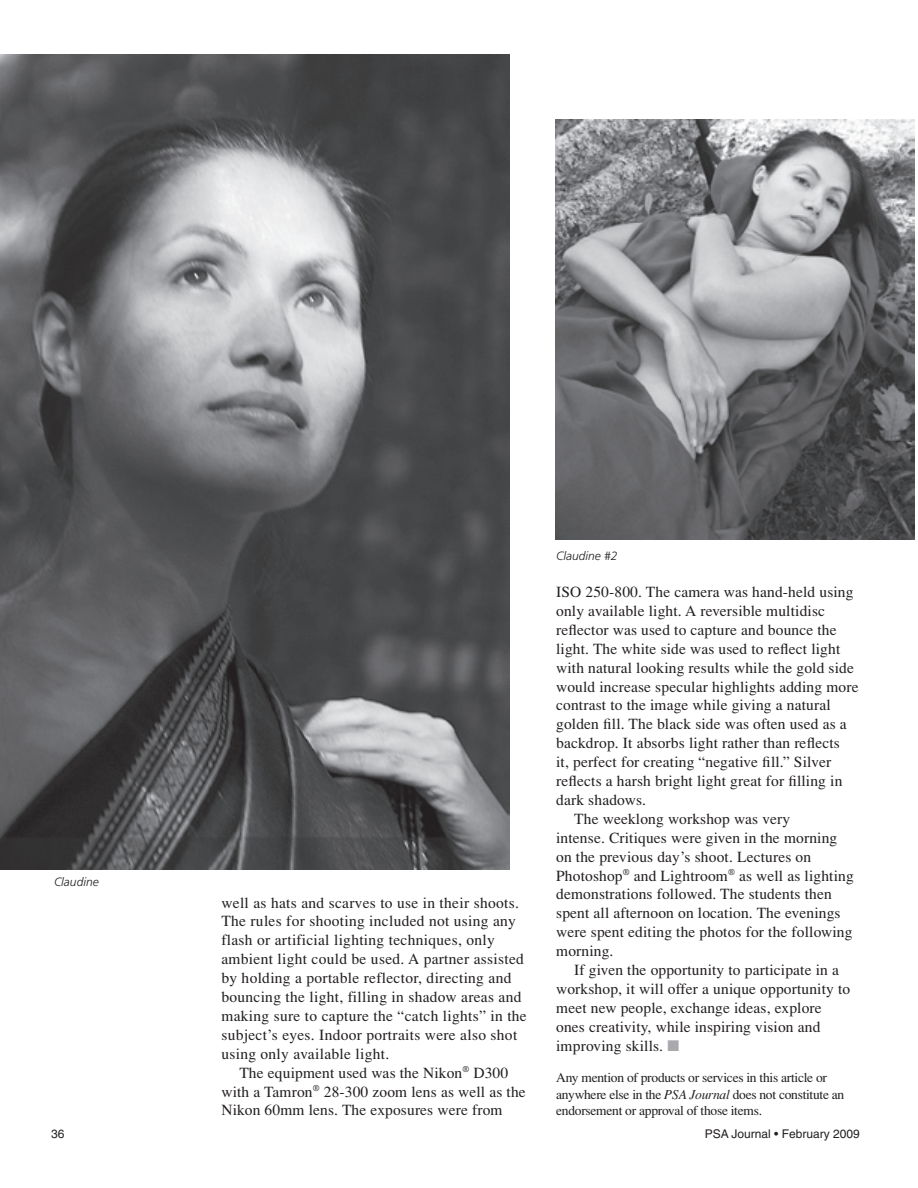
<style>
.page{position:relative;width:918px;height:1188px;background:#fff}
.page>*{position:absolute;margin:0;border:0;box-sizing:border-box;transform-origin:0 0}
.t1{font:15.45px/18.9px "Times";letter-spacing:.01em;color:#231f20}
.t2{font:13.5px/16.5px "Times";letter-spacing:-.02em;color:#231f20}
.t3{font:12px "Helvetica";color:#231f20}
.t4{font:italic 300 12px "Frutiger";color:#231f20}
.s1{color:#a8a9ad}
.s2{font-style:italic}
</style>
<div class="page">
<img style="left:0;top:55px;width:509px;height:815px">
<img style="left:555px;top:120px;width:360px;height:420px">
<p class="t4" style="left:54px;top:875px;width:46px">Claudine</p>
<p class="t1" style="left:221px;top:893px;width:307px">well as hats and scarves to use in their shoots.<br>The rules for shooting included not using any flash or artificial lighting techniques, only ambient light could be used. A partner assisted by holding a portable reflector, directing and bouncing the light, filling in shadow areas and making sure to capture the “catch lights” in the subject’s eyes. Indoor portraits were also shot using only available light.</p>
<p class="t1" style="left:221px;top:1063px;width:306px;text-indent:18px">The equipment used was the Nikon<sup>®</sup> D300 with a Tamron<sup>®</sup> 28-300 zoom lens as well as the<br>Nikon 60mm lens. The exposures were from</p>
<p class="t4" style="left:556px;top:549px;width:63px">Claudine #2</p>
<p class="t1" style="left:556px;top:582px;width:299px">ISO 250-800. The camera was hand-held using</p>
<p class="t1" style="left:556px;top:601px;width:270px">only available light. A reversible multidisc</p>
<p class="t1" style="left:556px;top:620px;width:282px">reflector was used to capture and bounce the</p>
<p class="t1" style="left:556px;top:639px;width:286px">light. The white side was used to reflect light</p>
<p class="t1" style="left:556px;top:658px;width:299px">with natural looking results while the gold side</p>
<p class="t1" style="left:556px;top:677px;width:304px">would increase specular highlights adding more</p>
<p class="t1" style="left:556px;top:696px;width:276px">contrast to the image while giving a natural</p>
<p class="t1" style="left:556px;top:715px;width:292px">golden fill. The black side was often used as a</p>
<p class="t1" style="left:556px;top:734px;width:285px">backdrop. It absorbs light rather than reflects</p>
<p class="t1" style="left:556px;top:752px;width:277px">it, perfect for creating “negative fill.” Silver</p>
<p class="t1" style="left:556px;top:771px;width:288px">reflects a harsh bright light great for filling in</p>
<p class="t1" style="left:556px;top:790px;width:91px">dark shadows.</p>
<p class="t1" style="left:574px;top:809px;width:217px">The weeklong workshop was very</p>
<p class="t1" style="left:556px;top:828px;width:283px">intense. Critiques were given in the morning</p>
<p class="t1" style="left:556px;top:847px;width:256px">on the previous day’s shoot. Lectures on</p>
<p class="t1" style="left:556px;top:866px;width:299px">Photoshop<sup>®</sup> and Lightroom<sup>®</sup> as well as lighting</p>
<p class="t1" style="left:556px;top:885px;width:277px">demonstrations followed. The students then</p>
<p class="t1" style="left:556px;top:904px;width:286px">spent all afternoon on location. The evenings</p>
<p class="t1" style="left:556px;top:923px;width:298px">were spent editing the photos for the following</p>
<p class="t1" style="left:556px;top:941px;width:59px">morning.</p>
<p class="t1" style="left:574px;top:960px;width:266px">If given the opportunity to participate in a</p>
<p class="t1" style="left:556px;top:979px;width:296px">workshop, it will offer a unique opportunity to</p>
<p class="t1" style="left:556px;top:998px;width:267px">meet new people, exchange ideas, explore</p>
<p class="t1" style="left:556px;top:1017px;width:266px">ones creativity, while inspiring vision and</p>
<p class="t1" style="left:556px;top:1036px;width:124px">improving skills. <span class="s1">■</span></p>
<p class="t2" style="left:556px;top:1069px;width:290px">Any mention of products or services in this article or anywhere else in the <span class="s2">PSA Journal</span> does not constitute an endorsement or approval of those items.</p>
<p class="t3" style="left:51px;top:1127px;width:15px">36</p>
<p class="t3" style="left:705px;top:1127px;width:156px">PSA Journal • February 2009</p>
</div>
